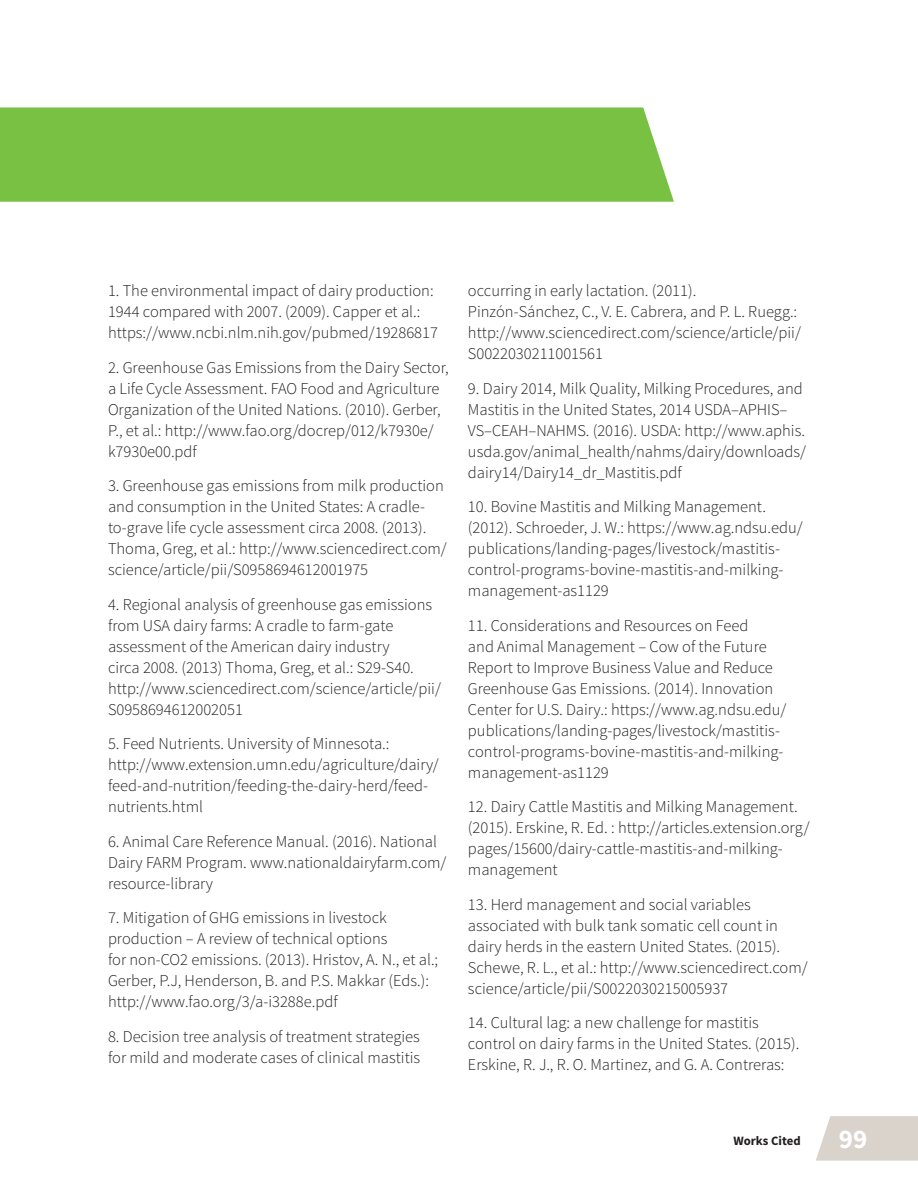
<style>
.page{position:relative;width:918px;height:1188px;background:#fff}
.page>*{position:absolute;margin:0;border:0;box-sizing:border-box;transform-origin:0 0}
.t1{font:700 27px "Source Sans Pro";color:#fff}
.t2{font:300 16.5px/21px "Source Sans Pro";color:#231f20}
.t3{font:700 12.75px "Source Sans Pro";color:#231f20}
</style>
<div class="page">
<svg style="left:816px;top:1116px;width:102px;height:45px;background:#dcd6d0"></svg>
<div style="left:0;top:107px;width:674px;height:95px;background:#79c142"></div>
<p class="t2" style="left:108px;top:280px;width:332px">1. The environmental impact of dairy production:<br>1944 compared with 2007. (2009). Capper et al.: https://www.ncbi.nlm.nih.gov/pubmed/19286817</p>
<p class="t2" style="left:108px;top:357px;width:342px">2. Greenhouse Gas Emissions from the Dairy Sector, a Life Cycle Assessment. FAO Food and Agriculture Organization of the United Nations. (2010). Gerber, P., et al.: http://www.fao.org/docrep/012/k7930e/ k7930e00.pdf</p>
<p class="t2" style="left:108px;top:475px;width:340px">3. Greenhouse gas emissions from milk production and consumption in the United States: A cradle&shy;to-grave life cycle assessment circa 2008. (2013).<br>Thoma, Greg, et al.: http://www.sciencedirect.com/ science/article/pii/S0958694612001975</p>
<p class="t2" style="left:108px;top:594px;width:334px">4. Regional analysis of greenhouse gas emissions from USA dairy farms: A cradle to farm-gate assessment of the American dairy industry<br>circa 2008. (2013) Thoma, Greg, et al.: S29-S40. http://www.sciencedirect.com/science/article/pii/ S0958694612002051</p>
<p class="t2" style="left:108px;top:733px;width:332px">5. Feed Nutrients. University of Minnesota.: http://www.extension.umn.edu/agriculture/dairy/ feed-and-nutrition/feeding-the-dairy-herd/feed&shy;nutrients.html</p>
<p class="t2" style="left:108px;top:831px;width:340px">6. Animal Care Reference Manual. (2016). National<br>Dairy FARM Program. www.nationaldairyfarm.com/ resource-library</p>
<p class="t2" style="left:108px;top:907px;width:332px">7. Mitigation of GHG emissions in livestock production – A review of technical options<br>for non-CO2 emissions. (2013). Hristov, A. N., et al.; Gerber, P.J, Henderson, B. and P.S. Makkar (Eds.): http://www.fao.org/3/a-i3288e.pdf</p>
<p class="t2" style="left:108px;top:1026px;width:314px">8. Decision tree analysis of treatment strategies for mild and moderate cases of clinical mastitis</p>
<p class="t2" style="left:468px;top:280px;width:334px">occurring in early lactation. (2011).<br>Pinzón-Sánchez, C., V. E. Cabrera, and P. L. Ruegg.: http://www.sciencedirect.com/science/article/pii/ S0022030211001561</p>
<p class="t2" style="left:468px;top:378px;width:340px">9. Dairy 2014, Milk Quality, Milking Procedures, and Mastitis in the United States, 2014 USDA–APHIS– VS–CEAH–NAHMS. (2016). USDA: http://www.aphis. usda.gov/animal_health/nahms/dairy/downloads/ dairy14/Dairy14_dr_Mastitis.pdf</p>
<p class="t2" style="left:468px;top:496px;width:336px">10. Bovine Mastitis and Milking Management. (2012). Schroeder, J. W.: https://www.ag.ndsu.edu/ publications/landing-pages/livestock/mastitis&shy;control-programs-bovine-mastitis-and-milking&shy;management-as1129</p>
<p class="t2" style="left:468px;top:615px;width:320px">11. Considerations and Resources on Feed<br>and Animal Management – Cow of the Future Report to Improve Business Value and Reduce Greenhouse Gas Emissions. (2014). Innovation Center for U.S. Dairy.: https://www.ag.ndsu.edu/ publications/landing-pages/livestock/mastitis&shy;control-programs-bovine-mastitis-and-milking&shy;management-as1129</p>
<p class="t2" style="left:468px;top:796px;width:343px">12. Dairy Cattle Mastitis and Milking Management. (2015). Erskine, R. Ed. : http://articles.extension.org/ pages/15600/dairy-cattle-mastitis-and-milking&shy;management</p>
<p class="t2" style="left:468px;top:894px;width:341px">13. Herd management and social variables associated with bulk tank somatic cell count in dairy herds in the eastern United States. (2015).<br>Schewe, R. L., et al.: http://www.sciencedirect.com/ science/article/pii/S0022030215005937</p>
<p class="t2" style="left:468px;top:1012px;width:333px">14. Cultural lag: a new challenge for mastitis control on dairy farms in the United States. (2015).<br>Erskine, R. J., R. O. Martinez, and G. A. Contreras:</p>
<p class="t3" style="left:733px;top:1132px;width:69px">Works Cited</p>
<p class="t1" style="left:839px;top:1121px;width:30px">99</p>
</div>
